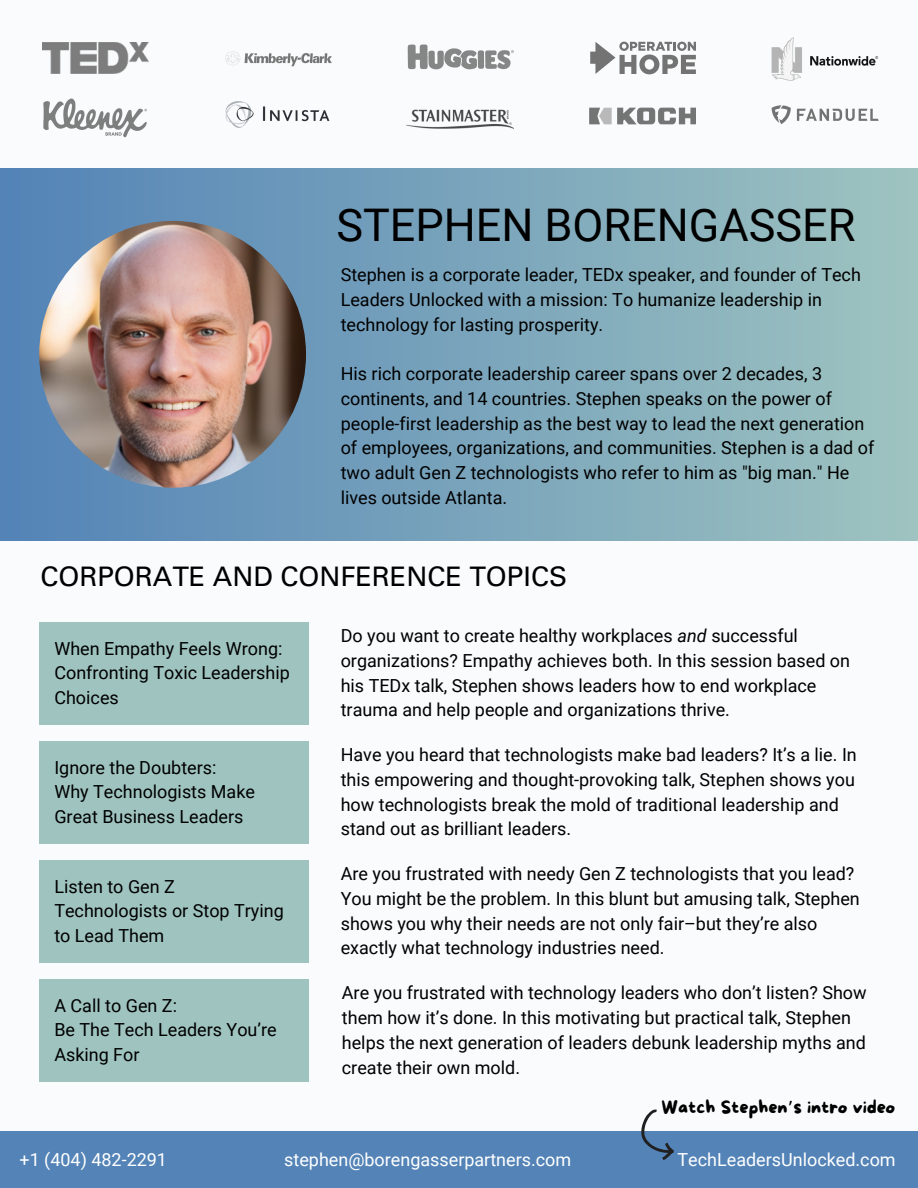
<style>
.page{position:relative;width:918px;height:1188px;background:#f9fbfc}
.page>*{position:absolute;margin:0;border:0;box-sizing:border-box;transform-origin:0 0}
.t1{font:45px "Roboto";color:#000}
.t2{font:27px "Univers LT Pro 55 Roman";color:#000}
.t3{font:18px/24.8px "Roboto";color:#000}
.t4{font:18px "Roboto";color:#fff}
.t5{font:18px "More Sugar";color:#000}
.s1{font-style:italic}
.s2{font-family:"Noto Sans Gurmukhi"}
</style>
<div class="page">
<div style="left:0;top:168px;width:918px;height:372px;background:linear-gradient(to right,#5383b7,#9ec3c0)"></div>
<img style="left:42px;top:42px;width:107px;height:32px">
<img style="left:225px;top:51px;width:107px;height:16px">
<img style="left:589px;top:107px;width:107px;height:18px">
<svg style="left:797px;top:109px;width:81px;height:12px"></svg>
<svg style="left:772px;top:105px;width:19px;height:19px"></svg>
<img style="left:407px;top:44px;width:107px;height:26px">
<img style="left:43px;top:98px;width:104px;height:40px">
<img style="left:772px;top:37px;width:107px;height:44px">
<img style="left:225px;top:102px;width:105px;height:25px">
<svg style="left:590px;top:42px;width:106px;height:32px"></svg>
<img style="left:406px;top:109px;width:107px;height:20px">
<img style="left:39px;top:221px;width:267px;height:267px;border-radius:50%">
<div style="left:39px;top:860px;width:269px;height:103px;background:#9fc4c0"></div>
<div style="left:39px;top:980px;width:269px;height:102px;background:#9fc4c0"></div>
<div style="left:39px;top:742px;width:269px;height:102px;background:#9fc4c0"></div>
<div style="left:39px;top:622px;width:269px;height:103px;background:#9fc4c0"></div>
<div style="left:0;top:1131px;width:918px;height:57px;background:#5383b7"></div>
<svg style="left:641px;top:1110px;width:33px;height:50px"></svg>
<p class="t1" style="left:336px;top:200px;width:520px">STEPHEN BORENGASSER</p>
<p class="t3" style="left:341px;top:263px;width:522px">Stephen is a corporate leader, TEDx speaker, and founder of Tech<br>Leaders Unlocked with a mission: To humanize leadership in technology for lasting prosperity.</p>
<p class="t3" style="left:341px;top:362px;width:535px">His rich corporate leadership career spans over 2 decades, 3 continents, and 14 countries. Stephen speaks on the power of people-first leadership as the best way to lead the next generation of employees, organizations, and communities. Stephen is a dad of two adult Gen Z technologists who refer to him as "big man." He lives outside Atlanta.</p>
<p class="t2" style="left:40px;top:567px;width:528px">CORPORATE AND CONFERENCE TOPICS</p>
<h2 class="t3" style="left:54px;top:636px;width:237px">When Empathy Feels Wrong:<br>Confronting Toxic Leadership<br>Choices</h2>
<p class="t3" style="left:54px;top:755px;width:164px">Ignore the Doubters:</p>
<p class="t3" style="left:54px;top:780px;width:202px">Why Technologists Make<br>Great Business Leaders</p>
<p class="t3" style="left:54px;top:874px;width:231px">Listen to Gen Z<br>Technologists or Stop Trying to Lead Them</p>
<p class="t3" style="left:54px;top:993px;width:124px">A Call to Gen Z:</p>
<h1 class="t3" style="left:54px;top:1018px;width:224px">Be The Tech Leaders You’re<br>Asking For</h1>
<p class="t3" style="left:341px;top:624px;width:511px">Do you want to create healthy workplaces <span class="s1">and</span> successful organizations? Empathy achieves both. In this session based on his TEDx talk, Stephen shows leaders how to end workplace trauma and help people and organizations thrive.</p>
<p class="t3" style="left:341px;top:743px;width:518px">Have you heard that technologists make bad leaders? It’s a lie. In this empowering and thought-provoking talk, Stephen shows you how technologists break the mold of traditional leadership and stand out as brilliant leaders.</p>
<p class="t3" style="left:341px;top:862px;width:521px">Are you frustrated with needy Gen Z technologists that you lead?<br>You might be the problem. In this blunt but amusing talk, Stephen shows you why their needs are not only fair–but they’re also exactly what technology industries need.</p>
<p class="t3" style="left:342px;top:981px;width:526px">Are you frustrated with technology leaders who don’t listen? Show them how it’s done. In this motivating but practical talk, Stephen helps the next generation of leaders debunk leadership myths and create their own mold.</p>
<p class="t5" style="left:662px;top:1097px;width:235px">Watch Stephen<span class="s2">’</span>s intro video</p>
<p class="t4" style="left:20px;top:1149px;width:149px">+1 (404) 482-2291</p>
<p class="t4" style="left:284px;top:1149px;width:288px">stephen@borengasserpartners.com</p>
<p class="t4" style="left:678px;top:1149px;width:220px">TechLeadersUnlocked.com</p>
</div>
